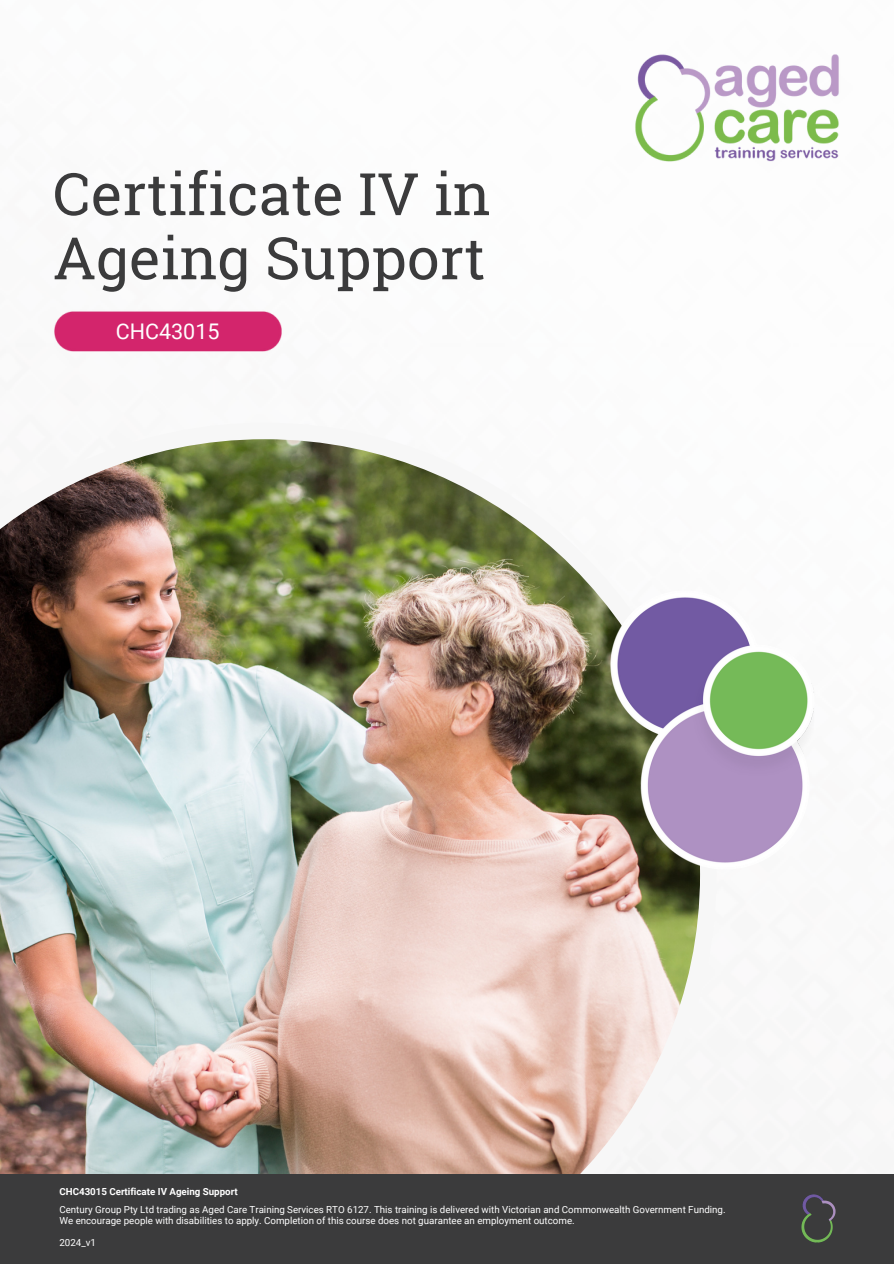
<style>
.page{position:relative;width:894px;height:1264px;background:#fff}
.page>*{position:absolute;margin:0;border:0;box-sizing:border-box;transform-origin:0 0}
.t1{font:58.5px/64.2px "Roboto Slab";color:#3b3b3c}
.t2{font:21.6px "Roboto";color:#fff}
.t3{font:9.75px/10.9px "Roboto";color:#fff}
.t4{font:700 9.75px "Roboto";color:#fff}
</style>
<div class="page">
<img style="left:54px;top:311px;width:228px;height:41px">
<img style="left:635px;top:54px;width:204px;height:108px">
<img style="left:0;top:439px;width:701px;height:735px">
<img style="left:605px;top:585px;width:209px;height:289px">
<div style="left:0;top:1174px;width:893px;height:89px;background:#3b3b3c"></div>
<img style="left:801px;top:1194px;width:35px;height:49px">
<p class="t1" style="left:53px;top:160px;width:439px">Certificate IV in<br>Ageing Support</p>
<p class="t2" style="left:116px;top:319px;width:105px">CHC43015</p>
<p class="t4" style="left:59px;top:1185px;width:180px">CHC43015 Certificate IV Ageing Support</p>
<p class="t3" style="left:59px;top:1204px;width:667px">Century Group Pty Ltd trading as Aged Care Training Services RTO 6127. This training is delivered with Victorian and Commonwealth Government Funding.<br>We encourage people with disabilities to apply. Completion of this course does not guarantee an employment outcome.</p>
<p class="t3" style="left:59px;top:1236px;width:38px">2024_v1</p>
</div>
